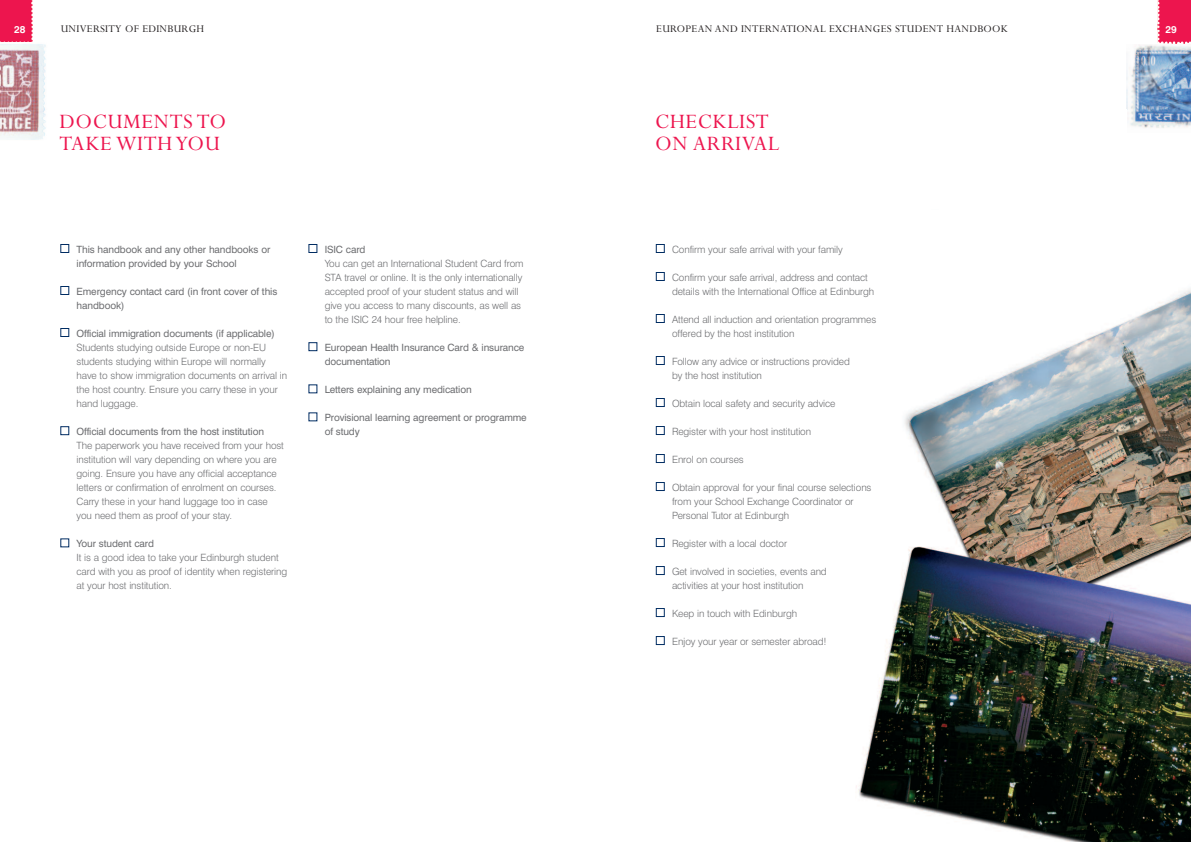
<style>
.page{position:relative;width:1191px;height:842px;background:#fff}
.page>*{position:absolute;margin:0;border:0;box-sizing:border-box;transform-origin:0 0}
.t1{font:23px/22px "Perpetua";letter-spacing:.025em;color:#ed154e}
.t2{font:11.5px "Perpetua";letter-spacing:.025em;color:#231f20}
.t3{font:300 10px/14px "Swiss 721 BT";letter-spacing:-.01em;color:#6c6d70}
.t4{font:10px/14px "Swiss 721 BT";letter-spacing:-.01em;color:#6c6d70}
.t5{font:700 10px "Swiss 721 BT";color:#fff}
</style>
<div class="page">
<img style="left:856px;top:289px;width:335px;height:553px">
<img style="left:0;top:0;width:32px;height:42px">
<img style="left:1157px;top:0;width:34px;height:44px">
<img style="left:0;top:44px;width:46px;height:96px">
<img style="left:1126px;top:45px;width:65px;height:83px">
<div style="left:656px;top:244px;width:8px;height:9px;border:1px solid #002c62"></div>
<div style="left:656px;top:272px;width:8px;height:9px;border:1px solid #002c62"></div>
<div style="left:656px;top:314px;width:8px;height:9px;border:1px solid #002c62"></div>
<div style="left:656px;top:356px;width:8px;height:9px;border:1px solid #002c62"></div>
<div style="left:656px;top:398px;width:8px;height:9px;border:1px solid #002c62"></div>
<div style="left:656px;top:426px;width:8px;height:9px;border:1px solid #002c62"></div>
<div style="left:656px;top:454px;width:8px;height:9px;border:1px solid #002c62"></div>
<div style="left:656px;top:482px;width:8px;height:9px;border:1px solid #002c62"></div>
<div style="left:656px;top:538px;width:8px;height:9px;border:1px solid #002c62"></div>
<div style="left:656px;top:566px;width:8px;height:9px;border:1px solid #002c62"></div>
<div style="left:656px;top:608px;width:8px;height:9px;border:1px solid #002c62"></div>
<div style="left:656px;top:636px;width:8px;height:9px;border:1px solid #002c62"></div>
<div style="left:61px;top:244px;width:8px;height:9px;border:1px solid #002c62"></div>
<div style="left:61px;top:286px;width:8px;height:9px;border:1px solid #002c62"></div>
<div style="left:61px;top:328px;width:8px;height:9px;border:1px solid #002c62"></div>
<div style="left:61px;top:426px;width:8px;height:9px;border:1px solid #002c62"></div>
<div style="left:309px;top:244px;width:8px;height:9px;border:1px solid #002c62"></div>
<div style="left:309px;top:342px;width:8px;height:9px;border:1px solid #002c62"></div>
<p class="t5" style="left:14px;top:26px;width:13px">28</p>
<p class="t2" style="left:61px;top:25px;width:145px">UNIVERSITY OF EDINBURGH</p>
<p class="t5" style="left:1165px;top:26px;width:13px">29</p>
<p class="t2" style="left:656px;top:25px;width:353px">EUROPEAN AND INTERNATIONAL EXCHANGES STUDENT HANDBOOK</p>
<h1 class="t1" style="left:60px;top:112px;width:168px">DOCUMENTS TO<br>TAKE WITHYOU</h1>
<p class="t4" style="left:77px;top:243px;width:195px">This handbook and any other handbooks or information provided by your School</p>
<p class="t4" style="left:77px;top:285px;width:202px">Emergency contact card (in front cover of this handbook)</p>
<p class="t4" style="left:77px;top:327px;width:200px">Official immigration documents (if applicable)</p>
<p class="t3" style="left:77px;top:341px;width:212px">Students studying outside Europe or non-EU students studying within Europe will normally have to show immigration documents on arrival in the host country. Ensure you carry these in your hand luggage.</p>
<p class="t4" style="left:77px;top:425px;width:189px">Official documents from the host institution</p>
<p class="t3" style="left:77px;top:439px;width:209px">The paperwork you have received from your host institution will vary depending on where you are going. Ensure you have any official acceptance letters or confirmation of enrolment on courses.<br>Carry these in your hand luggage too in case you need them as proof of your stay.</p>
<p class="t4" style="left:77px;top:538px;width:79px">Your student card</p>
<p class="t3" style="left:77px;top:552px;width:212px">It is a good idea to take your Edinburgh student card with you as proof of identity when registering at your host institution.</p>
<p class="t4" style="left:325px;top:243px;width:42px">ISIC card</p>
<p class="t3" style="left:325px;top:257px;width:200px">You can get an International Student Card from STA travel or online. It is the only internationally accepted proof of your student status and will give you access to many discounts, as well as to the ISIC 24 hour free helpline.</p>
<p class="t4" style="left:325px;top:341px;width:201px">European Health Insurance Card &amp; insurance documentation</p>
<p class="t4" style="left:325px;top:384px;width:148px">Letters explaining any medication</p>
<p class="t4" style="left:325px;top:412px;width:204px">Provisional learning agreement or programme of study</p>
<h1 class="t1" style="left:655px;top:112px;width:126px">CHECKLIST<br>ON ARRIVAL</h1>
<p class="t3" style="left:672px;top:243px;width:172px">Confirm your safe arrival with your family</p>
<p class="t3" style="left:672px;top:271px;width:204px">Confirm your safe arrival, address and contact details with the International Office at Edinburgh</p>
<p class="t3" style="left:672px;top:313px;width:206px">Attend all induction and orientation programmes offered by the host institution</p>
<p class="t3" style="left:672px;top:355px;width:179px">Follow any advice or instructions provided by the host institution</p>
<p class="t3" style="left:672px;top:397px;width:165px">Obtain local safety and security advice</p>
<p class="t3" style="left:672px;top:425px;width:141px">Register with your host institution</p>
<p class="t3" style="left:672px;top:453px;width:73px">Enrol on courses</p>
<p class="t3" style="left:672px;top:481px;width:201px">Obtain approval for your final course selections from your School Exchange Coordinator or<br>Personal Tutor at Edinburgh</p>
<p class="t3" style="left:672px;top:537px;width:117px">Register with a local doctor</p>
<p class="t3" style="left:672px;top:565px;width:156px">Get involved in societies, events and activities at your host institution</p>
<p class="t3" style="left:672px;top:607px;width:126px">Keep in touch with Edinburgh</p>
<p class="t3" style="left:672px;top:635px;width:156px">Enjoy your year or semester abroad!</p>
</div>
